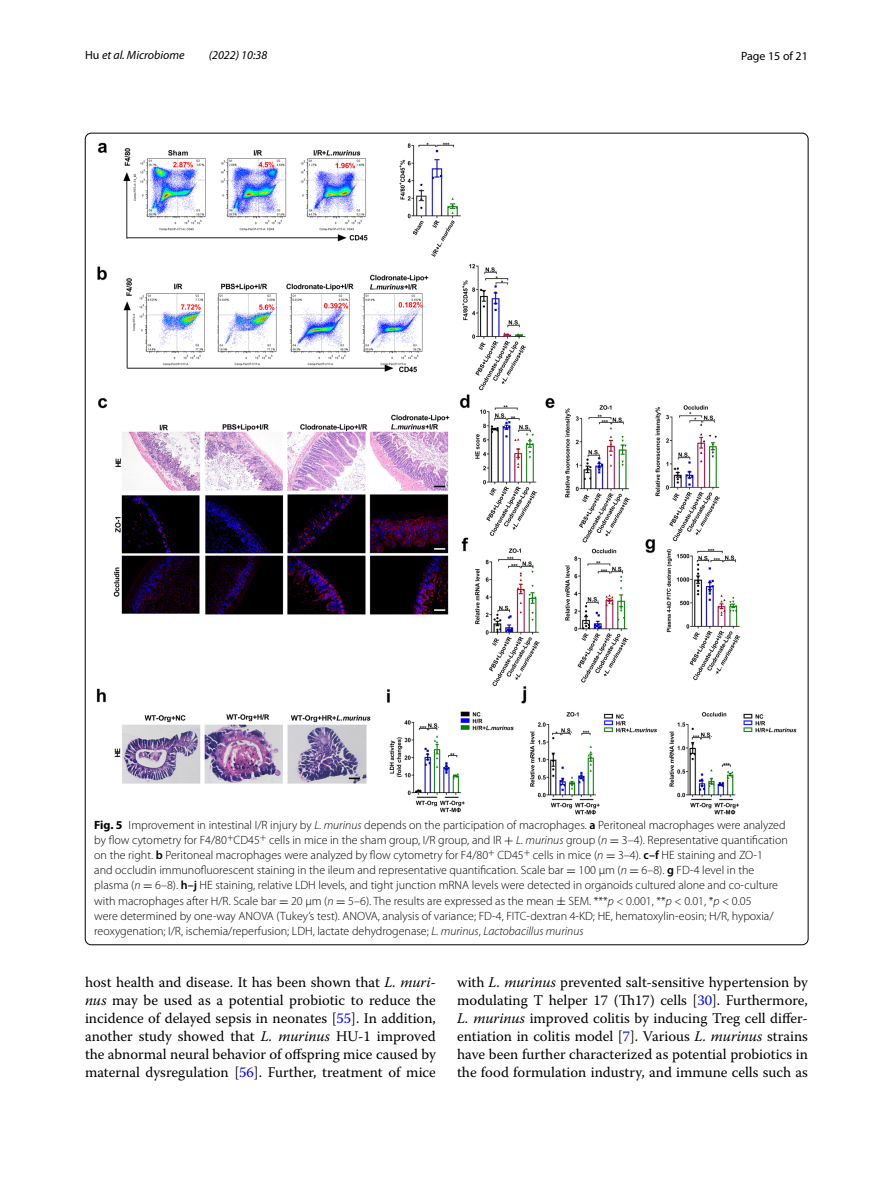
<style>
.page{position:relative;width:893px;height:1187px;background:#fff}
.page>*{position:absolute;margin:0;border:0;box-sizing:border-box;transform-origin:0 0}
.t1{font:14.7px/18px "Warnock Pro";color:#000;text-align:justify}
.t2{font:300 12px/15px "Myriad Pro";color:#000}
.t3{font:italic 12px "Myriad Pro";color:#000}
.t4{font:12px "Myriad Pro";color:#000}
.s1{font-style:normal}
.s2{font-weight:700}
.s3{font-style:italic}
.s4{font-weight:600}
.s5{font-family:"MTSY";font-weight:400}
.s6{color:#00f}
</style>
<div class="page">
<img style="left:96px;top:142px;width:701px;height:672px">
<p class="t3" style="left:85px;top:48px;width:101px"><span class="s1">Hu</span> et al. Microbiome</p>
<p class="t3" style="left:209px;top:48px;width:60px">(2022) 10:38</p>
<p class="t4" style="left:741px;top:48px;width:68px">Page 15 of 21</p>
<p class="t2" style="left:94px;top:818px;width:695px"><span class="s2">Fig. 5</span> Improvement in intestinal I/R injury by <span class="s3">L. murinus</span> depends on the participation of macrophages. <span class="s4">a</span> Peritoneal macrophages were analyzed by flow cytometry for F4/80<sup>+</sup>CD45<sup>+</sup> cells in mice in the sham group, I/R group, and IR <span class="s5">+</span> <span class="s3">L. murinus</span> group (<span class="s3">n</span> <span class="s5">=</span> 3–4). Representative quantification on the right. <span class="s4">b</span> Peritoneal macrophages were analyzed by flow cytometry for F4/80<sup>+</sup> CD45<sup>+</sup> cells in mice (<span class="s3">n</span> <span class="s5">=</span> 3–4). <span class="s4">c–f</span> HE staining and ZO-1<br>and occludin immunofluorescent staining in the ileum and representative quantification. Scale bar <span class="s5">=</span> 100 μm (<span class="s3">n</span> <span class="s5">=</span> 6–8). <span class="s4">g</span> FD-4 level in the plasma (<span class="s3">n</span> <span class="s5">=</span> 6–8). <span class="s4">h–j</span> HE staining, relative LDH levels, and tight junction mRNA levels were detected in organoids cultured alone and co-culture with macrophages after H/R. Scale bar <span class="s5">=</span> 20 μm (<span class="s3">n</span> <span class="s5">=</span> 5–6). The results are expressed as the mean <span class="s5">±</span> SEM. ***<span class="s3">p</span> &lt; 0.001, **<span class="s3">p</span> &lt; 0.01, *<span class="s3">p</span> &lt; 0.05<br>were determined by one-way ANOVA (Tukey’s test). ANOVA, analysis of variance; FD-4, FITC-dextran 4-KD; HE, hematoxylin-eosin; H/R, hypoxia/ reoxygenation; I/R, ischemia/reperfusion; LDH, lactate dehydrogenase; <span class="s3">L. murinus</span>, <span class="s3">Lactobacillus murinus</span></p>
<p class="t1" style="left:85px;top:972px;width:352px">host health and disease. It has been shown that <span class="s3">L. muri&shy;nus</span> may be used as a potential probiotic to reduce the incidence of delayed sepsis in neonates [<span class="s6">55</span>]. In addition, another study showed that <span class="s3">L. murinus</span> HU-1 improved the abnormal neural behavior of offspring mice caused by maternal dysregulation [<span class="s6">56</span>]. Further, treatment of mice</p>
<p class="t1" style="left:457px;top:972px;width:352px">with <span class="s3">L. murinus</span> prevented salt-sensitive hypertension by modulating T helper 17 (Th17) cells [<span class="s6">30</span>]. Furthermore, <span class="s3">L. murinus</span> improved colitis by inducing Treg cell differ&shy;entiation in colitis model [<span class="s6">7</span>]. Various <span class="s3">L. murinus</span> strains have been further characterized as potential probiotics in the food formulation industry, and immune cells such as</p>
</div>
